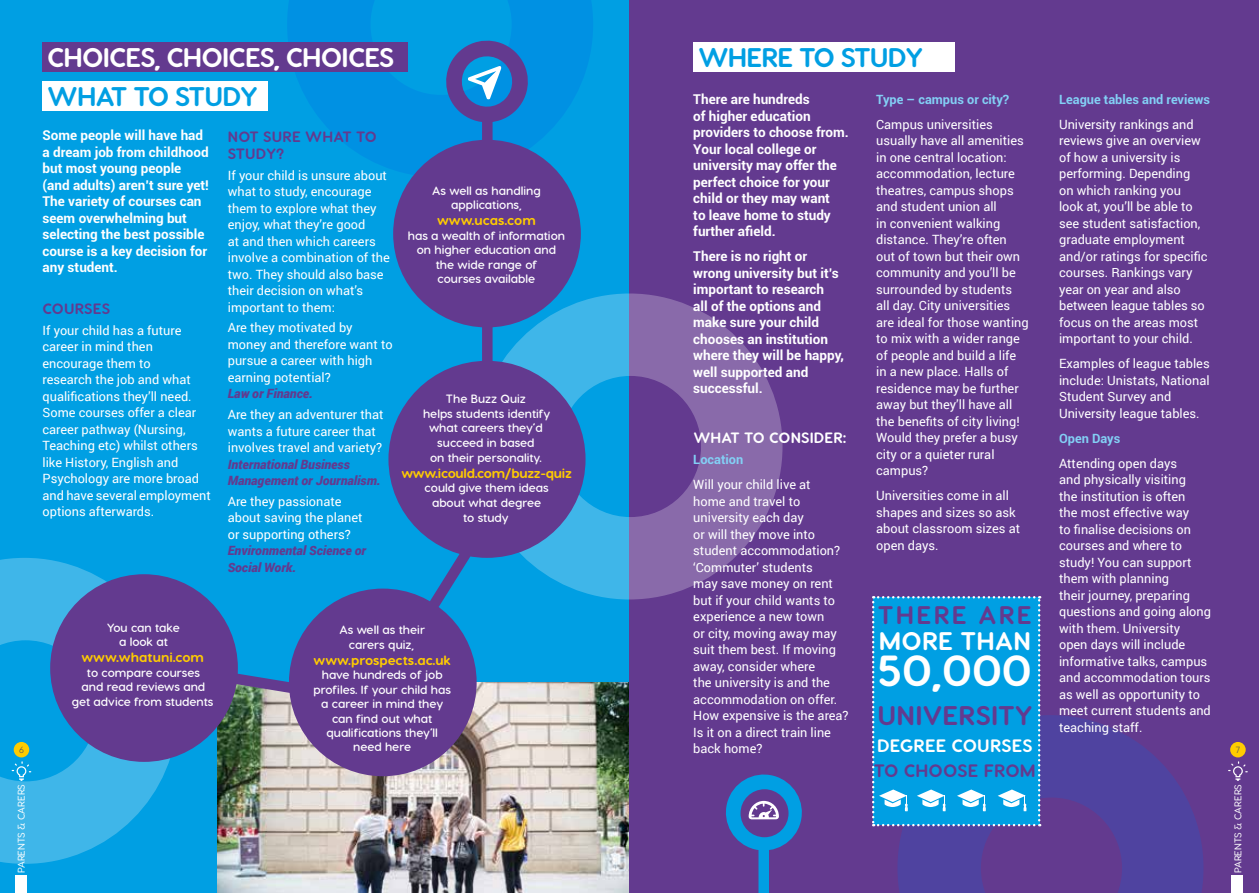
<style>
.page{position:relative;width:1259px;height:893px;background:#fff}
.page>*{position:absolute;margin:0;border:0;box-sizing:border-box;transform-origin:0 0}
.t1{font:800 43.5px "Visby Round CF";color:#fff}
.t2{font:800 27px "Visby Round CF";letter-spacing:-.03em;color:#009fe3}
.t3{font:800 27px "Visby Round CF";letter-spacing:-.03em;color:#fff}
.t4{font:800 27px "Visby Round CF";letter-spacing:.01em;color:#633a8f}
.t5{font:800 25.5px "Visby Round CF";letter-spacing:.09em;color:#633a8f}
.t6{font:800 25.5px "Visby Round CF";letter-spacing:.01em;color:#fff}
.t7{font:800 18px "Visby Round CF";letter-spacing:.01em;color:#fff}
.t8{font:800 18px "Visby Round CF";letter-spacing:.01em;color:#633a8f}
.t9{font:800 15px/16.5px "Visby Round CF";letter-spacing:.01em;color:#633a8f}
.t10{font:800 15px "Visby Round CF";letter-spacing:.01em;color:#fff}
.t11{font:700 13.5px/16.5px "Roboto";color:#fff}
.t12{font:800 13.5px "Visby Round CF";letter-spacing:-.005em;color:#fc0}
.t13{font:12.75px/16.5px "Roboto";color:#fff}
.t14{font:italic 900 12.75px/16.5px "Roboto";color:#633a8f}
.t15{font:700 12.75px "Roboto";color:#83d0f5}
.t16{font:700 12px/14.4px "Visby Round CF";color:#fff;text-align:center}
.t17{font:600 9.9px "Visby Round CF";color:#fff}
.t18{font:500 9px "Visby CF";color:#575756}
</style>
<div class="page">
<div style="left:0;top:0;width:629px;height:893px;background:#009fe3"></div>
<img style="left:217px;top:682px;width:412px;height:211px">
<div style="left:629px;top:0;width:630px;height:893px;background:#633a8f"></div>
<svg style="left:476px;top:293px;width:306px;height:306px"></svg>
<svg style="left:287px;top:0;width:306px;height:175px;fill:#0091e3"></svg>
<svg style="left:897px;top:715px;width:306px;height:178px;fill:#4f43a0"></svg>
<svg style="left:0;top:558px;width:177px;height:306px;fill:#3fb6e9"></svg>
<div style="left:693px;top:43px;width:262px;height:29px;background:#fff"></div>
<svg style="left:726px;top:774px;width:76px;height:76px"></svg>
<div style="left:43px;top:43px;width:365px;height:29px;background:#633a8f"></div>
<div style="left:43px;top:81px;width:225px;height:30px;background:#fff"></div>
<div style="left:15px;top:876px;width:12px;height:17px;background:#fff"></div>
<svg style="left:12px;top:761px;width:19px;height:20px"></svg>
<div style="left:14px;top:742px;width:15px;height:15px;background:#fc0;border-radius:50%"></div>
<div style="left:1232px;top:876px;width:11px;height:17px;background:#fff"></div>
<svg style="left:1228px;top:761px;width:19px;height:20px"></svg>
<div style="left:1230px;top:742px;width:15px;height:15px;background:#fc0;border-radius:50%"></div>
<div style="left:758px;top:844px;width:11px;height:49px;background:#009fe3"></div>
<div style="left:482px;top:117px;width:10px;height:287px;background:#633a8f"></div>
<div style="left:872px;top:596px;width:168px;height:230px;background:#009fe3"></div>
<div style="left:388px;top:361px;width:197px;height:197px;background:#633a8f;border-radius:50%"></div>
<div style="left:393px;top:140px;width:188px;height:187px;background:#633a8f;border-radius:50%"></div>
<div style="left:50px;top:574px;width:188px;height:188px;background:#633a8f;border-radius:50%"></div>
<svg style="left:420px;top:532px;width:66px;height:86px"></svg>
<svg style="left:232px;top:665px;width:59px;height:35px"></svg>
<div style="left:289px;top:589px;width:187px;height:187px;background:#633a8f;border-radius:50%"></div>
<svg style="left:442px;top:36px;width:90px;height:91px"></svg>
<h2 class="t3" style="left:47px;top:41px;width:349px">CHOICES, CHOICES, CHOICES</h2>
<h2 class="t2" style="left:47px;top:79px;width:212px">WHAT TO STUDY</h2>
<p class="t11" style="left:43px;top:127px;width:168px">Some people will have had a dream job from childhood but most young people (and adults) aren’t sure yet!<br>The variety of courses can seem overwhelming but selecting the best possible course is a key decision for any student.</p>
<p class="t9" style="left:43px;top:300px;width:69px">COURSES</p>
<p class="t13" style="left:43px;top:321px;width:170px">If your child has a future career in mind then encourage them to<br>research the job and what qualifications they’ll need.<br>Some courses offer a clear career pathway (Nursing,<br>Teaching etc) whilst others like History, English and<br>Psychology are more broad and have several employment options afterwards.</p>
<p class="t9" style="left:228px;top:129px;width:150px">NOT SURE WHAT TO<br>STUDY?</p>
<p class="t13" style="left:228px;top:166px;width:164px">If your child is unsure about what to study, encourage them to explore what they enjoy, what they’re good<br>at and then which careers involve a combination of the two. They should also base their decision on what’s important to them:</p>
<p class="t13" style="left:228px;top:319px;width:166px">Are they motivated by money and therefore want to pursue a career with high earning potential?</p>
<p class="t14" style="left:228px;top:385px;width:87px">Law or Finance.</p>
<p class="t13" style="left:228px;top:406px;width:157px">Are they an adventurer that wants a future career that involves travel and variety?</p>
<p class="t14" style="left:228px;top:455px;width:154px">International Business<br>Management or Journalism.</p>
<p class="t13" style="left:228px;top:493px;width:136px">Are they passionate about saving the planet or supporting others?</p>
<p class="t14" style="left:228px;top:542px;width:140px">Environmental Science or<br>Social Work.</p>
<p class="t16" style="left:432px;top:183px;width:110px">As well as handling applications,</p>
<p class="t12" style="left:437px;top:212px;width:100px">www.ucas.com</p>
<p class="t16" style="left:408px;top:228px;width:159px">has a wealth of information on higher education and the wide range of<br>courses available</p>
<p class="t16" style="left:423px;top:392px;width:129px">The Buzz Quiz<br>helps students identify what careers they’d succeed in based<br>on their personality.</p>
<p class="t12" style="left:401px;top:464px;width:172px">www.icould.com/buzz-quiz</p>
<p class="t16" style="left:425px;top:480px;width:126px">could give them ideas about what degree<br>to study</p>
<p class="t18" style="left:19px;top:744px;width:6px">6</p>
<p class="t17" style="left:15px;top:873px;width:91px;rotate:-90deg">PARENTS &amp; CARERS</p>
<p class="t16" style="left:107px;top:620px;width:74px">You can take a look at</p>
<p class="t12" style="left:81px;top:649px;width:124px">www.whatuni.com</p>
<p class="t16" style="left:72px;top:665px;width:143px">to compare courses<br>and read reviews and get advice from students</p>
<p class="t16" style="left:339px;top:623px;width:87px">As well as their carers quiz,</p>
<p class="t12" style="left:313px;top:652px;width:139px">www.prospects.ac.uk</p>
<p class="t16" style="left:313px;top:668px;width:139px">have hundreds of job profiles. If your child has a career in mind they can find out what qualifications they’ll need here</p>
<h2 class="t2" style="left:698px;top:41px;width:227px">WHERE TO STUDY</h2>
<p class="t11" style="left:693px;top:91px;width:157px">There are hundreds<br>of higher education providers to choose from.<br>Your local college or university may offer the perfect choice for your child or they may want<br>to leave home to study further afield.</p>
<p class="t11" style="left:693px;top:248px;width:152px">There is no right or wrong university but it’s important to research<br>all of the options and make sure your child chooses an institution where they will be happy, well supported and successful.</p>
<p class="t10" style="left:693px;top:429px;width:155px">WHAT TO CONSIDER:</p>
<p class="t15" style="left:693px;top:451px;width:51px">Location</p>
<p class="t13" style="left:693px;top:476px;width:157px">Will your child live at<br>home and travel to university each day<br>or will they move into student accommodation? ‘Commuter’ students<br>may save money on rent but if your child wants to experience a new town<br>or city, moving away may suit them best. If moving away, consider where<br>the university is and the accommodation on offer.<br>How expensive is the area?<br>Is it on a direct train line back home?</p>
<p class="t15" style="left:876px;top:90px;width:135px">Type – campus or city?</p>
<p class="t13" style="left:876px;top:116px;width:154px">Campus universities usually have all amenities in one central location: accommodation, lecture theatres, campus shops and student union all<br>in convenient walking distance. They’re often out of town but their own community and you’ll be surrounded by students all day. City universities are ideal for those wanting to mix with a wider range of people and build a life in a new place. Halls of residence may be further away but they’ll have all the benefits of city living!<br>Would they prefer a busy city or a quieter rural campus?</p>
<p class="t13" style="left:876px;top:487px;width:145px">Universities come in all shapes and sizes so ask about classroom sizes at open days.</p>
<h3 class="t5" style="left:878px;top:599px;width:155px">THERE ARE</h3>
<h3 class="t6" style="left:878px;top:624px;width:154px">MORE THAN</h3>
<h1 class="t1" style="left:878px;top:643px;width:156px">50,000</h1>
<h2 class="t4" style="left:877px;top:698px;width:156px">UNIVERSITY</h2>
<h3 class="t7" style="left:877px;top:734px;width:157px">DEGREE COURSES</h3>
<h3 class="t8" style="left:874px;top:760px;width:163px">TO CHOOSE FROM</h3>
<p class="t15" style="left:1059px;top:90px;width:153px">League tables and reviews</p>
<p class="t13" style="left:1059px;top:115px;width:150px">University rankings and reviews give an overview of how a university is performing. Depending on which ranking you look at, you’ll be able to see student satisfaction, graduate employment and/or ratings for specific courses. Rankings vary year on year and also between league tables so focus on the areas most important to your child.</p>
<p class="t13" style="left:1059px;top:355px;width:152px">Examples of league tables include: Unistats, National<br>Student Survey and<br>University league tables.</p>
<p class="t15" style="left:1059px;top:429px;width:63px">Open Days</p>
<p class="t13" style="left:1059px;top:454px;width:153px">Attending open days<br>and physically visiting<br>the institution is often<br>the most effective way<br>to finalise decisions on courses and where to study! You can support them with planning<br>their journey, preparing questions and going along with them. University open days will include informative talks, campus and accommodation tours as well as opportunity to meet current students and teaching staff.</p>
<p class="t18" style="left:1235px;top:744px;width:6px">7</p>
<p class="t17" style="left:1231px;top:873px;width:91px;rotate:-90deg">PARENTS &amp; CARERS</p>
</div>
